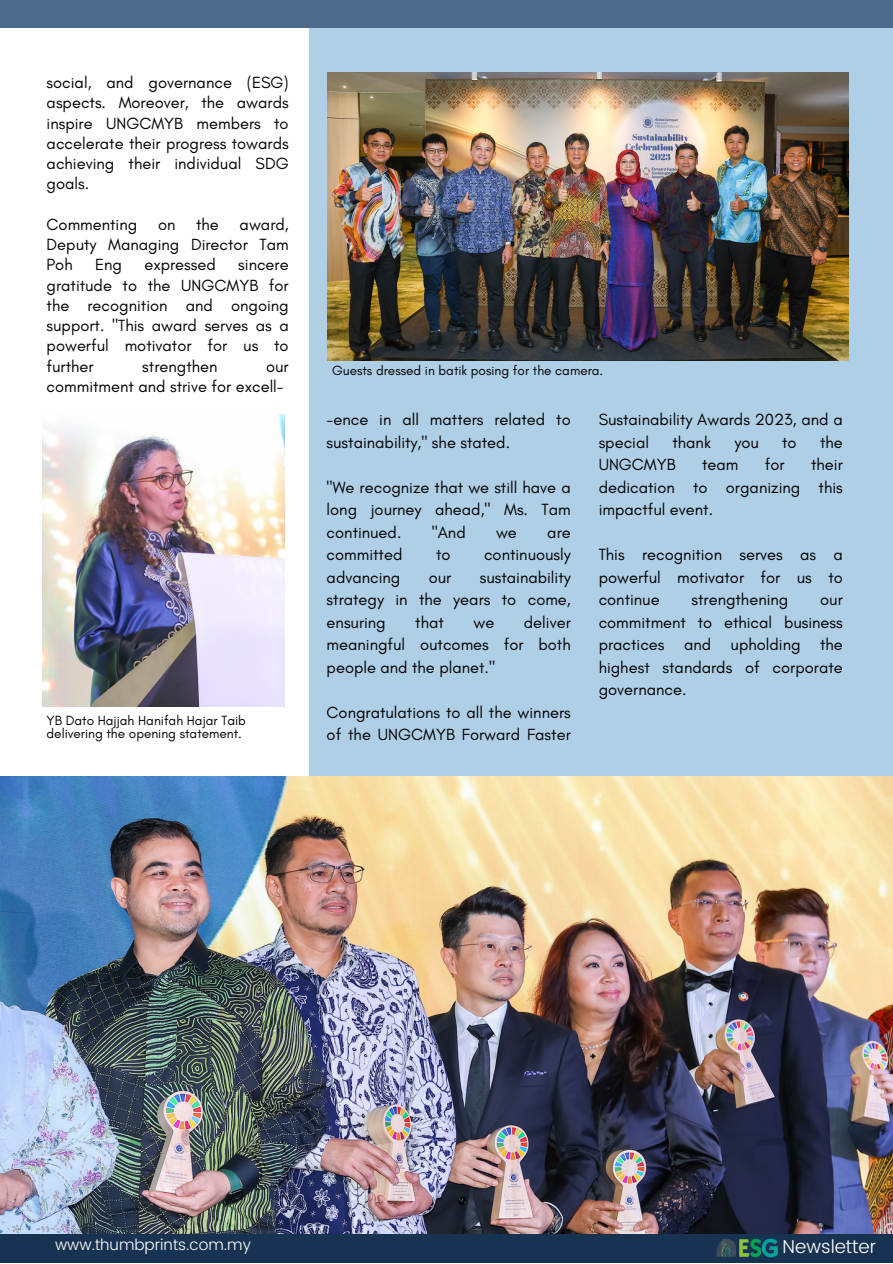
<style>
.page{position:relative;width:893px;height:1264px;background:#fff}
.page>*{position:absolute;margin:0;border:0;box-sizing:border-box;transform-origin:0 0}
.t1{font:300 18.6px "Poppins";color:#fff}
.t2{font:16.5px/22.5px "Glacial Indifference";color:#000;text-align:justify}
.t3{font:300 15.45px "Poppins";color:#fff}
.t4{font:13.5px/12.3px "Glacial Indifference";color:#000}
</style>
<div class="page">
<div style="left:309px;top:0;width:583px;height:919px;background:#afcfe6"></div>
<div style="left:0;top:0;width:892px;height:27px;background:#4d6b8b"></div>
<img style="left:0;top:776px;width:892px;height:458px">
<div style="left:0;top:1234px;width:892px;height:28px;background:#183251"></div>
<img style="left:716px;top:1238px;width:62px;height:19px">
<img style="left:327px;top:73px;width:521px;height:288px">
<img style="left:43px;top:414px;width:241px;height:292px">
<p class="t2" style="left:47px;top:72px;width:243px;line-height:20.2px">social, and governance (ESG) aspects. Moreover, the awards inspire UNGCMYB members to accelerate their progress towards achieving their individual SDG goals.</p>
<p class="t2" style="left:47px;top:213px;width:92px">Commenting</p>
<p class="t2" style="left:158px;top:213px;width:19px">on</p>
<p class="t2" style="left:196px;top:213px;width:24px">the</p>
<p class="t2" style="left:47px;top:214px;width:243px;line-height:20.2px;text-indent:193px">award, Deputy Managing Director Tam Poh</p>
<p class="t2" style="left:95px;top:253px;width:29px">Eng</p>
<p class="t2" style="left:144px;top:253px;width:73px">expressed</p>
<p class="t2" style="left:47px;top:254px;width:243px;line-height:20.2px;text-indent:192px">sincere gratitude to the UNGCMYB for the recognition and ongoing support. "This award serves as a powerful motivator for us to further</p>
<p class="t2" style="left:142px;top:354px;width:77px">strengthen</p>
<p class="t2" style="left:47px;top:356px;width:243px;line-height:20.2px;text-indent:219px">our commitment and strive for excell-</p>
<p class="t4" style="left:47px;top:714px;width:201px">YB Dato Hajjah Hanifah Hajar Taib delivering the opening statement.</p>
<p class="t4" style="left:332px;top:364px;width:272px">Guests dressed in batik posing for the camera.</p>
<p class="t2" style="left:326px;top:408px;width:245px">-ence in all matters related to sustainability," she stated.</p>
<p class="t2" style="left:326px;top:476px;width:246px">"We recognize that we still have a long journey ahead," Ms. Tam continued.</p>
<p class="t2" style="left:431px;top:521px;width:35px">"And</p>
<p class="t2" style="left:496px;top:521px;width:22px">we</p>
<p class="t2" style="left:547px;top:521px;width:25px">are</p>
<p class="t2" style="left:326px;top:543px;width:77px">committed</p>
<p class="t2" style="left:436px;top:543px;width:16px">to</p>
<p class="t2" style="left:484px;top:543px;width:88px">continuously</p>
<p class="t2" style="left:326px;top:566px;width:75px">advancing</p>
<p class="t2" style="left:429px;top:566px;width:24px">our</p>
<p class="t2" style="left:326px;top:566px;width:246px;text-indent:153px">sustainability strategy in the years to come, ensuring</p>
<p class="t2" style="left:326px;top:610px;width:246px;text-indent:197px">deliver meaningful outcomes for both people and the planet."</p>
<p class="t2" style="left:326px;top:700px;width:246px">Congratulations to all the winners of the UNGCMYB Forward Faster</p>
<p class="t2" style="left:415px;top:610px;width:30px">that</p>
<p class="t2" style="left:473px;top:610px;width:22px">we</p>
<p class="t2" style="left:598px;top:408px;width:246px">Sustainability Awards 2023, and a special</p>
<p class="t2" style="left:672px;top:431px;width:40px">thank</p>
<p class="t2" style="left:734px;top:431px;width:26px">you</p>
<p class="t2" style="left:782px;top:431px;width:16px">to</p>
<p class="t2" style="left:820px;top:431px;width:24px">the</p>
<p class="t2" style="left:598px;top:453px;width:79px">UNGCMYB</p>
<p class="t2" style="left:702px;top:453px;width:38px">team</p>
<p class="t2" style="left:764px;top:453px;width:21px">for</p>
<p class="t2" style="left:598px;top:453px;width:246px;text-indent:212px">their dedication to organizing this impactful event.</p>
<p class="t2" style="left:598px;top:543px;width:246px">This recognition serves as a powerful motivator for us to continue</p>
<p class="t2" style="left:691px;top:588px;width:98px">strengthening</p>
<p class="t2" style="left:598px;top:588px;width:246px;text-indent:221px">our commitment to ethical business practices and upholding the highest standards of corporate governance.</p>
<p class="t3" style="left:55px;top:1235px;width:197px">www.thumbprints.com.my</p>
<p class="t1" style="left:782px;top:1235px;width:95px">Newsletter</p>
</div>
